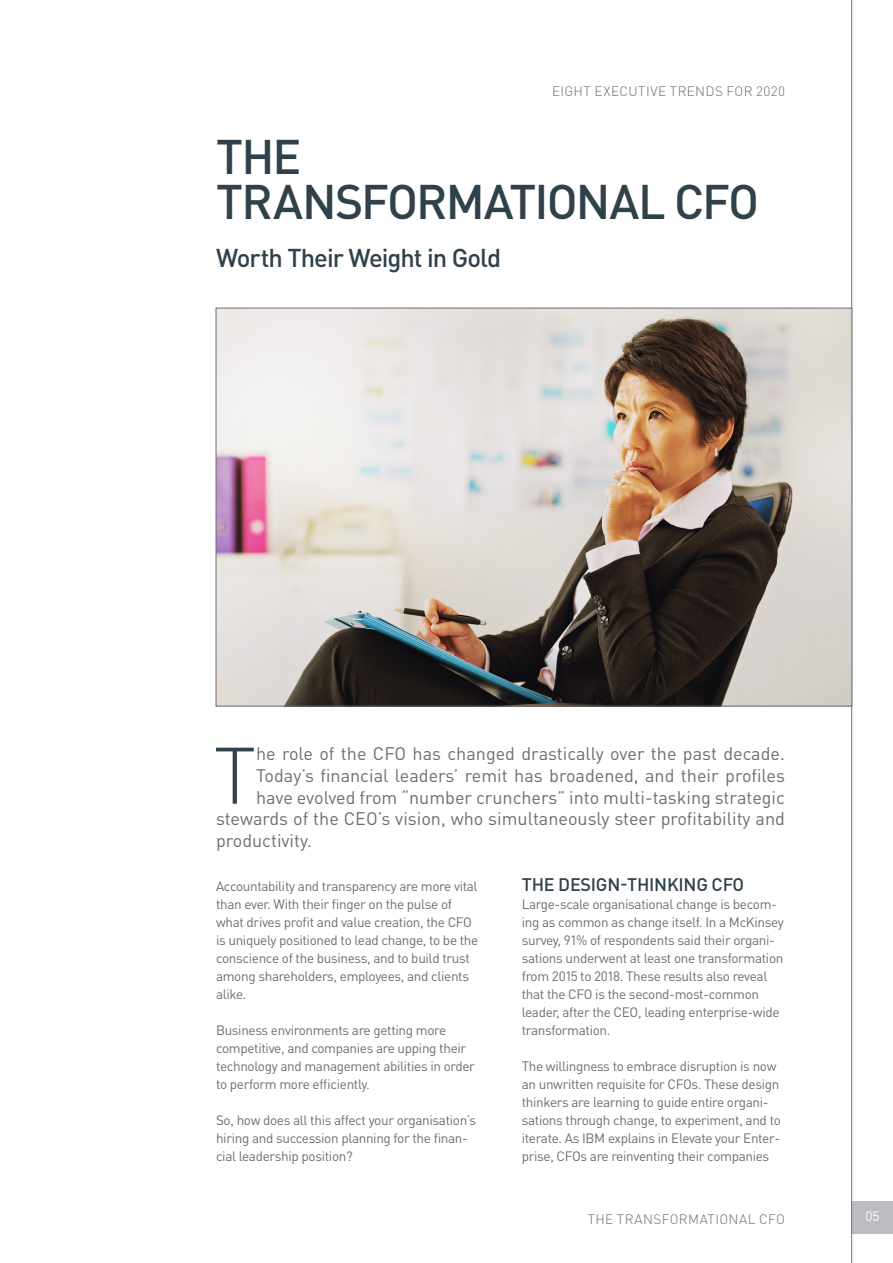
<style>
.page{position:relative;width:893px;height:1263px;background:#fff}
.page>*{position:absolute;margin:0;border:0;box-sizing:border-box;transform-origin:0 0}
.Intro_with_Drop_T1{font:300 78.6px "DIN Pro";color:#2f414a}
.T1_H1{font:500 48px/45px "DIN Pro";letter-spacing:-.04em;color:#2f414a}
.T1_H2{font:500 25.5px "DIN Pro";letter-spacing:-.04em;color:#2f414a}
.Intro_with_Drop_T1-2{font:18px "DIN Pro";color:#6c6d70}
.T1_H3{font:500 18px "DIN Pro";letter-spacing:-.015em;color:#2f414a}
.Body{font:13.5px/18px "DIN Pro";letter-spacing:-.025em;color:#6c6d70}
.Footer_Right{font:300 13.5px "DIN Pro";letter-spacing:.025em;color:#6c6d70}
.t1{font:13.5px "DIN Pro";color:#fff}
</style>
<div class="page">
<div style="left:851px;top:1201px;width:42px;height:33px;background:#bcbdc0"></div>
<hr style="left:851px;top:0;width:1px;height:1263px;background:#6c6d70">
<img style="left:218px;top:310px;width:632px;height:394px">
<p class="Footer_Right" style="left:552px;top:82px;width:234px">EIGHT EXECUTIVE TRENDS FOR 2020</p>
<p class="T1_H1" style="left:216px;top:133px;width:544px">THE<br>TRANSFORMATIONAL CFO</p>
<p class="T1_H2" style="left:216px;top:241px;width:287px">Worth Their Weight in Gold</p>
<p class="Intro_with_Drop_T1" style="left:214px;top:722px;width:44px">T</p>
<p class="Intro_with_Drop_T1-2" style="left:256px;top:742px;width:530px">he role of the CFO has changed drastically over the past decade.</p>
<p class="Intro_with_Drop_T1-2" style="left:256px;top:763px;width:530px">Today’s financial leaders’ remit has broadened, and their profiles</p>
<p class="Intro_with_Drop_T1-2" style="left:256px;top:785px;width:530px">have evolved from “number crunchers” into multi-tasking strategic</p>
<p class="Intro_with_Drop_T1-2" style="left:216px;top:806px;width:570px">stewards of the CEO’s vision, who simultaneously steer profitability and</p>
<p class="Intro_with_Drop_T1-2" style="left:216px;top:828px;width:97px">productivity.</p>
<p class="Body" style="left:216px;top:876px;width:264px">Accountability and transparency are more vital than ever. With their finger on the pulse of what drives profit and value creation, the CFO is uniquely positioned to lead change, to be the conscience of the business, and to build trust among shareholders, employees, and clients alike.</p>
<p class="Body" style="left:216px;top:1020px;width:260px">Business environments are getting more competitive, and companies are upping their technology and management abilities in order to perform more efficiently.</p>
<p class="Body" style="left:216px;top:1110px;width:262px">So, how does all this affect your organisation’s hiring and succession planning for the finan&shy;cial leadership position?</p>
<p class="T1_H3" style="left:522px;top:872px;width:224px">THE DESIGN-THINKING CFO</p>
<p class="Body" style="left:522px;top:894px;width:264px">Large-scale organisational change is becom&shy;ing as common as change itself. In a McKinsey survey, 91% of respondents said their organi&shy;sations underwent at least one transformation from 2015 to 2018. These results also reveal that the CFO is the second-most-common leader, after the CEO, leading enterprise-wide transformation.</p>
<p class="Body" style="left:522px;top:1056px;width:261px">The willingness to embrace disruption is now an unwritten requisite for CFOs. These design thinkers are learning to guide entire organi&shy;sations through change, to experiment, and to iterate. As IBM explains in Elevate your Enter&shy;prise, CFOs are reinventing their companies</p>
<p class="Footer_Right" style="left:588px;top:1210px;width:199px">THE TRANSFORMATIONAL CFO</p>
<p class="t1" style="left:865px;top:1207px;width:15px">05</p>
</div>
